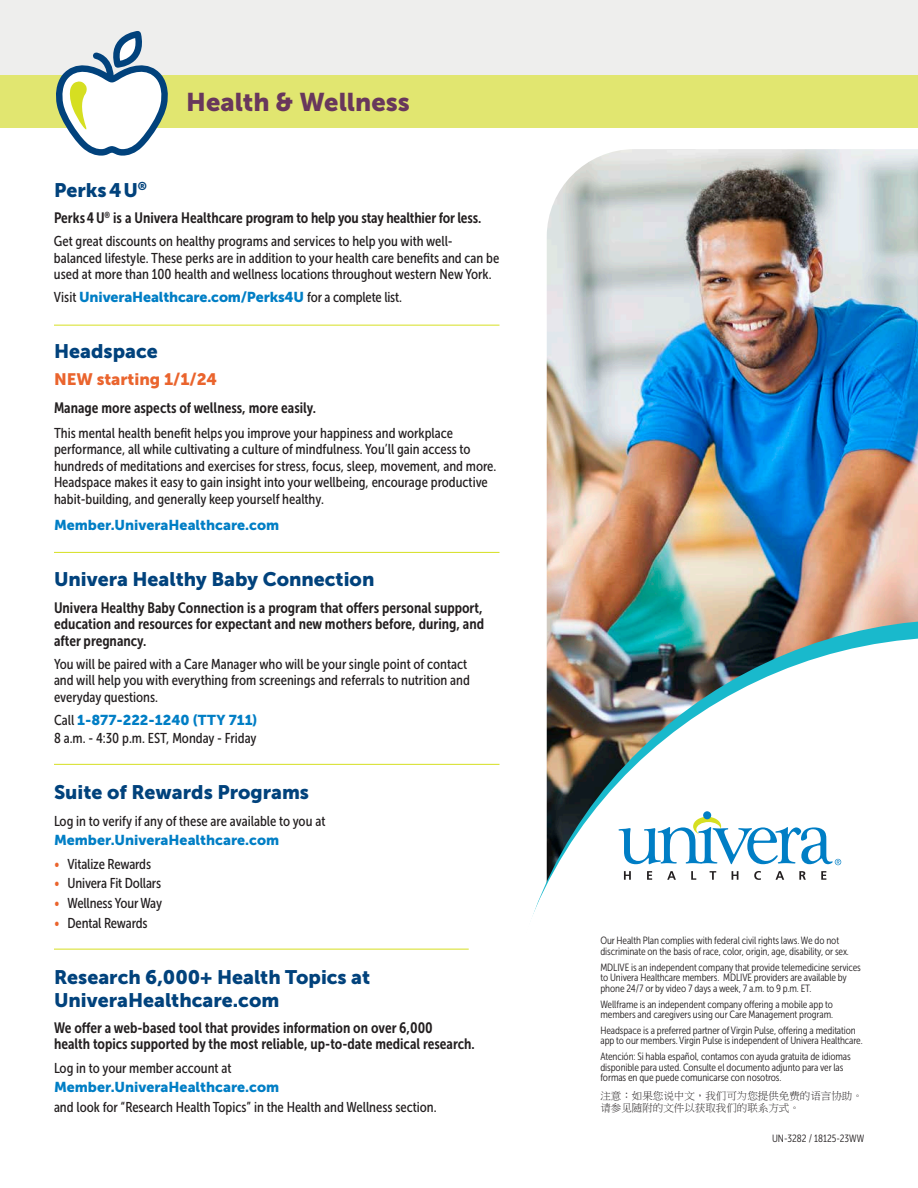
<style>
.page{position:relative;width:918px;height:1188px;background:#fff}
.page>*{position:absolute;margin:0;border:0;box-sizing:border-box;transform-origin:0 0}
.t1{font:25.5px "Museo Sans 900";color:#68375c}
.subhead{font:19.5px/22.5px "Museo Sans 900";color:#01427c}
.body{font:16.5px "Museo Sans 900";color:#ea642d}
.body-2{font:15px/16.5px "Museo Sans Cond 700";color:#231f20;text-align:justify}
.body-3{font:14.25px/16.5px "Museo Sans Cond 500";color:#231f20}
.body-4{font:14.25px "Museo Sans 900";color:#007ec5}
.t2{font:10.5px/10.5px "Museo Sans Cond 300";letter-spacing:-.01em;color:#231f20}
.t3{font:10.5px/12px "P Ming Li U";color:#231f20}
.s1{font-family:"Museo Sans Cond 500";color:#231f20}
.s2{font-family:"Museo Sans 900";color:#007ec5}
.s3{color:#ea642d}
</style>
<div class="page">
<img style="left:547px;top:149px;width:371px;height:470px">
<img style="left:546px;top:619px;width:372px;height:18px">
<img style="left:531px;top:637px;width:387px;height:282px">
<div style="left:0;top:74px;width:918px;height:54px;background:#e1e670"></div>
<div style="left:703px;top:811px;width:8px;height:8px;background:#007ec5;border-radius:50%"></div>
<svg style="left:619px;top:817px;width:222px;height:48px"></svg>
<svg style="left:624px;top:871px;width:7px;height:9px"></svg>
<svg style="left:647px;top:871px;width:5px;height:9px"></svg>
<svg style="left:667px;top:871px;width:9px;height:9px"></svg>
<svg style="left:691px;top:871px;width:5px;height:9px"></svg>
<svg style="left:710px;top:871px;width:6px;height:9px"></svg>
<svg style="left:732px;top:871px;width:6px;height:9px"></svg>
<svg style="left:754px;top:871px;width:7px;height:9px"></svg>
<svg style="left:776px;top:871px;width:8px;height:9px"></svg>
<svg style="left:799px;top:871px;width:7px;height:9px"></svg>
<svg style="left:821px;top:871px;width:5px;height:9px"></svg>
<div style="left:0;top:0;width:918px;height:74px;background:#eeeeed"></div>
<svg style="left:55px;top:31px;width:114px;height:125px"></svg>
<hr style="left:54px;top:325px;width:446px;height:1px;background:#d6df21">
<hr style="left:54px;top:552px;width:446px;height:1px;background:#d6df21">
<hr style="left:54px;top:764px;width:446px;height:1px;background:#d6df21">
<hr style="left:54px;top:949px;width:415px;height:1px;background:#d6df21">
<p class="t1" style="left:186px;top:88px;width:225px">Health &amp; Wellness</p>
<p class="subhead" style="left:54px;top:178px;width:95px">Perks 4 U<sup>®</sup></p>
<p class="body-2" style="left:54px;top:209px;width:429px">Perks 4 U<sup>®</sup> is a Univera Healthcare program to help you stay healthier for less.</p>
<p class="body-3" style="left:54px;top:233px;width:447px">Get great discounts on healthy programs and services to help you with well&shy;balanced lifestyle. These perks are in addition to your health care benefits and can be used at more than 100 health and wellness locations throughout western New York.</p>
<p class="body-4" style="left:54px;top:289px;width:350px"><span class="s1">Visit</span> UniveraHealthcare.com/Perks4U <span class="s1">for a complete list.</span></p>
<p class="subhead" style="left:54px;top:340px;width:105px">Headspace</p>
<p class="body" style="left:54px;top:370px;width:165px">NEW starting 1/1/24</p>
<p class="body-2" style="left:54px;top:400px;width:264px">Manage more aspects of wellness, more easily.</p>
<p class="body-3" style="left:54px;top:425px;width:444px">This mental health benefit helps you improve your happiness and workplace performance, all while cultivating a culture of mindfulness. You’ll gain access to hundreds of meditations and exercises for stress, focus, sleep, movement, and more.<br>Headspace makes it easy to gain insight into your wellbeing, encourage productive habit-building, and generally keep yourself healthy.</p>
<p class="body-4" style="left:54px;top:517px;width:227px">Member.UniveraHealthcare.com</p>
<p class="subhead" style="left:54px;top:568px;width:322px">Univera Healthy Baby Connection</p>
<p class="body-2" style="left:54px;top:599px;width:432px">Univera Healthy Baby Connection is a program that offers personal support, education and resources for expectant and new mothers before, during, and after pregnancy.</p>
<p class="body-3" style="left:54px;top:656px;width:417px">You will be paired with a Care Manager who will be your single point of contact and will help you with everything from screenings and referrals to nutrition and everyday questions.</p>
<p class="body-3" style="left:54px;top:711px;width:205px;line-height:18px">Call <span class="s2">1-877-222-1240 (TTY 711)<br></span>8 a.m. - 4:30 p.m. EST, Monday - Friday</p>
<p class="subhead" style="left:54px;top:781px;width:257px">Suite of Rewards Programs</p>
<p class="body-3" style="left:54px;top:813px;width:273px">Log in to verify if any of these are available to you at</p>
<p class="body-4" style="left:54px;top:832px;width:227px">Member.UniveraHealthcare.com</p>
<p class="body-3" style="left:54px;top:856px;width:99px"><span class="s3">•</span> Vitalize Rewards</p>
<p class="body-3" style="left:54px;top:875px;width:109px"><span class="s3">•</span> Univera Fit Dollars</p>
<p class="body-3" style="left:54px;top:895px;width:110px"><span class="s3">•</span> Wellness Your Way</p>
<p class="body-3" style="left:54px;top:915px;width:95px"><span class="s3">•</span> Dental Rewards</p>
<p class="subhead" style="left:54px;top:966px;width:318px">Research 6,000+ Health Topics at<br>UniveraHealthcare.com</p>
<p class="body-2" style="left:54px;top:1019px;width:422px">We offer a web-based tool that provides information on over 6,000<br>health topics supported by the most reliable, up-to-date medical research.</p>
<p class="body-3" style="left:54px;top:1059px;width:179px">Log in to your member account at</p>
<p class="body-4" style="left:54px;top:1079px;width:227px">Member.UniveraHealthcare.com</p>
<p class="body-3" style="left:54px;top:1099px;width:384px">and look for “Research Health Topics” in the Health and Wellness section.</p>
<p class="t2" style="left:600px;top:936px;width:250px">Our Health Plan complies with federal civil rights laws. We do not discriminate on the basis of race, color, origin, age, disability, or sex.</p>
<p class="t2" style="left:600px;top:962px;width:262px">MDLIVE is an independent company that provide telemedicine services to Univera Healthcare members. MDLIVE providers are available by phone 24/7 or by video 7 days a week, 7 a.m. to 9 p.m. ET.</p>
<p class="t2" style="left:600px;top:999px;width:234px">Wellframe is an independent company offering a mobile app to members and caregivers using our Care Management program.</p>
<p class="t2" style="left:600px;top:1025px;width:264px">Headspace is a preferred partner of Virgin Pulse, offering a meditation app to our members. Virgin Pulse is independent of Univera Healthcare.</p>
<p class="t2" style="left:600px;top:1052px;width:252px">Atención: Si habla español, contamos con ayuda gratuita de idiomas disponible para usted. Consulte el documento adjunto para ver las formas en que puede comunicarse con nosotros.</p>
<p class="t3" style="left:600px;top:1090px;width:264px">注意：如果您说中文，我们可为您提供免费的语言协助。请参见随附的文件以获取我们的联系方式。</p>
<p class="t2" style="left:772px;top:1133px;width:94px">UN-3282 / 18125-23WW</p>
</div>
